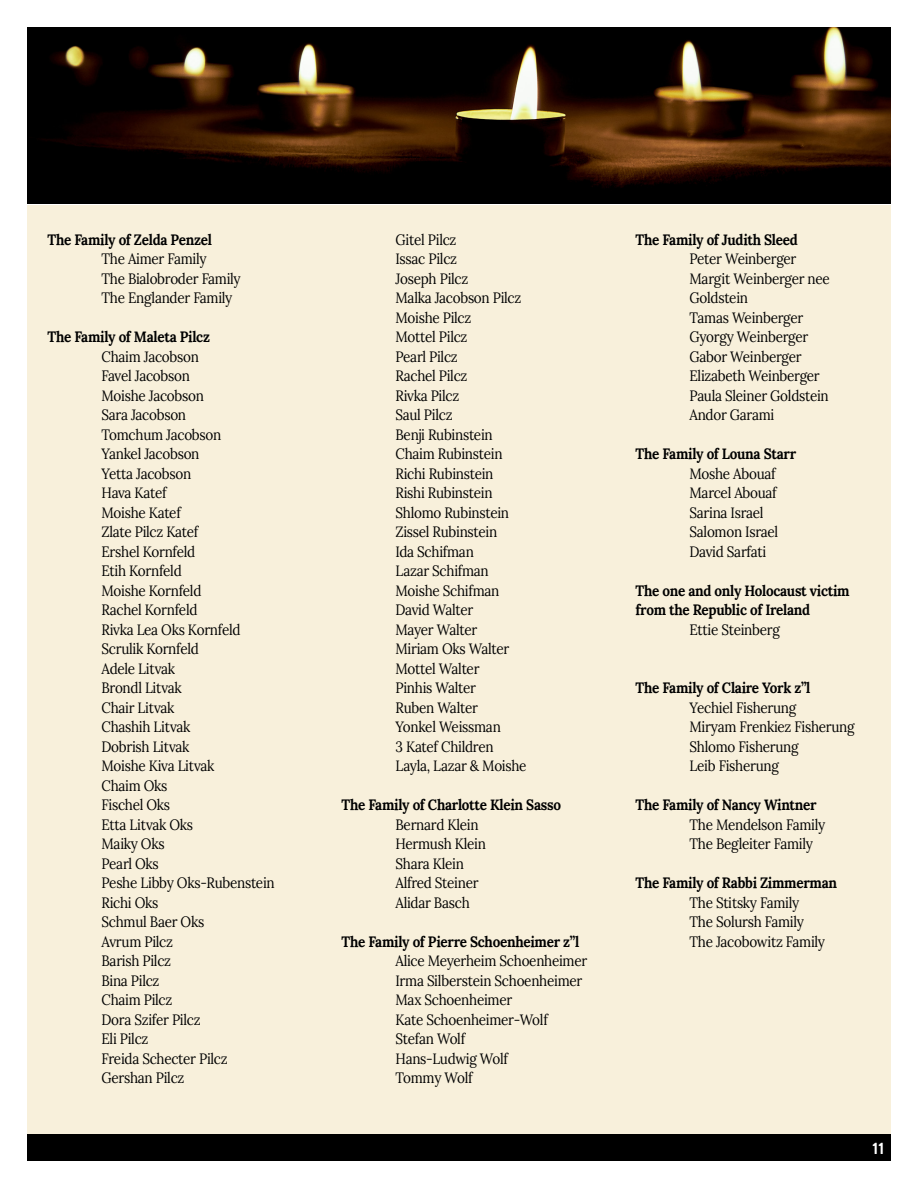
<style>
.page{position:relative;width:918px;height:1188px;background:#fff}
.page>*{position:absolute;margin:0;border:0;box-sizing:border-box;transform-origin:0 0}
.t1{font:700 16.5px "Brandon Grotesque";color:#fff}
.t2{font:15px/19.5px "Lora";letter-spacing:-.02em;color:#000;scale:.9 1}
.t3{font:700 15px/19.5px "Lora";letter-spacing:-.02em;color:#000;scale:.9 1}
</style>
<div class="page">
<div style="left:27px;top:1134px;width:864px;height:27px;background:#000"></div>
<img style="left:27px;top:27px;width:864px;height:176px">
<div style="left:27px;top:205px;width:864px;height:929px;background:#f8f0db"></div>
<p class="t3" style="left:48px;top:228px;width:184px">The Family of Zelda Penzel</p>
<p class="t2" style="left:102px;top:248px;width:118px">The Aimer Family</p>
<p class="t2" style="left:102px;top:268px;width:156px">The Bialobroder Family</p>
<p class="t2" style="left:102px;top:287px;width:147px">The Englander Family</p>
<p class="t3" style="left:48px;top:325px;width:182px">The Family of Maleta Pilcz</p>
<p class="t2" style="left:102px;top:346px;width:110px">Chaim Jacobson</p>
<p class="t2" style="left:102px;top:365px;width:100px">Favel Jacobson</p>
<p class="t2" style="left:102px;top:385px;width:115px">Moishe Jacobson</p>
<p class="t2" style="left:102px;top:404px;width:96px">Sara Jacobson</p>
<p class="t2" style="left:102px;top:424px;width:135px">Tomchum Jacobson</p>
<p class="t2" style="left:102px;top:443px;width:110px">Yankel Jacobson</p>
<p class="t2" style="left:102px;top:463px;width:101px">Yetta Jacobson</p>
<p class="t2" style="left:102px;top:482px;width:74px">Hava Katef</p>
<p class="t2" style="left:102px;top:502px;width:90px">Moishe Katef</p>
<p class="t2" style="left:102px;top:521px;width:109px">Zlate Pilcz Katef</p>
<p class="t2" style="left:102px;top:541px;width:106px">Ershel Kornfeld</p>
<p class="t2" style="left:102px;top:560px;width:91px">Etih Kornfeld</p>
<p class="t2" style="left:102px;top:580px;width:113px">Moishe Kornfeld</p>
<p class="t2" style="left:102px;top:599px;width:108px">Rachel Kornfeld</p>
<p class="t2" style="left:102px;top:619px;width:156px">Rivka Lea Oks Kornfeld</p>
<p class="t2" style="left:102px;top:638px;width:110px">Scrulik Kornfeld</p>
<p class="t2" style="left:102px;top:658px;width:83px">Adele Litvak</p>
<p class="t2" style="left:102px;top:677px;width:91px">Brondl Litvak</p>
<p class="t2" style="left:102px;top:697px;width:82px">Chair Litvak</p>
<p class="t2" style="left:102px;top:716px;width:100px">Chashih Litvak</p>
<p class="t2" style="left:102px;top:736px;width:99px">Dobrish Litvak</p>
<p class="t2" style="left:102px;top:755px;width:127px">Moishe Kiva Litvak</p>
<p class="t2" style="left:102px;top:775px;width:75px">Chaim Oks</p>
<p class="t2" style="left:102px;top:794px;width:78px">Fischel Oks</p>
<p class="t2" style="left:102px;top:814px;width:103px">Etta Litvak Oks</p>
<p class="t2" style="left:102px;top:833px;width:72px">Maiky Oks</p>
<p class="t2" style="left:102px;top:853px;width:65px">Pearl Oks</p>
<p class="t2" style="left:102px;top:872px;width:194px">Peshe Libby Oks-Rubenstein</p>
<p class="t2" style="left:102px;top:892px;width:65px">Richi Oks</p>
<p class="t2" style="left:102px;top:911px;width:116px">Schmul Baer Oks</p>
<p class="t2" style="left:102px;top:931px;width:81px">Avrum Pilcz</p>
<p class="t2" style="left:102px;top:950px;width:79px">Barish Pilcz</p>
<p class="t2" style="left:102px;top:970px;width:66px">Bina Pilcz</p>
<p class="t2" style="left:102px;top:989px;width:80px">Chaim Pilcz</p>
<p class="t2" style="left:102px;top:1009px;width:112px">Dora Szifer Pilcz</p>
<p class="t2" style="left:102px;top:1028px;width:54px">Eli Pilcz</p>
<p class="t2" style="left:102px;top:1048px;width:142px">Freida Schecter Pilcz</p>
<p class="t2" style="left:102px;top:1067px;width:94px">Gershan Pilcz</p>
<p class="t2" style="left:396px;top:229px;width:69px">Gitel Pilcz</p>
<p class="t2" style="left:396px;top:248px;width:70px">Issac Pilcz</p>
<p class="t2" style="left:396px;top:268px;width:82px">Joseph Pilcz</p>
<p class="t2" style="left:396px;top:287px;width:141px">Malka Jacobson Pilcz</p>
<p class="t2" style="left:396px;top:307px;width:86px">Moishe Pilcz</p>
<p class="t2" style="left:396px;top:326px;width:82px">Mottel Pilcz</p>
<p class="t2" style="left:396px;top:346px;width:71px">Pearl Pilcz</p>
<p class="t2" style="left:396px;top:365px;width:81px">Rachel Pilcz</p>
<p class="t2" style="left:396px;top:385px;width:72px">Rivka Pilcz</p>
<p class="t2" style="left:396px;top:404px;width:65px">Saul Pilcz</p>
<p class="t2" style="left:396px;top:424px;width:110px">Benji Rubinstein</p>
<p class="t2" style="left:396px;top:443px;width:120px">Chaim Rubinstein</p>
<p class="t2" style="left:396px;top:463px;width:110px">Richi Rubinstein</p>
<p class="t2" style="left:396px;top:482px;width:109px">Rishi Rubinstein</p>
<p class="t2" style="left:396px;top:502px;width:128px">Shlomo Rubinstein</p>
<p class="t2" style="left:396px;top:521px;width:115px">Zissel Rubinstein</p>
<p class="t2" style="left:396px;top:541px;width:89px">Ida Schifman</p>
<p class="t2" style="left:396px;top:560px;width:105px">Lazar Schifman</p>
<p class="t2" style="left:396px;top:580px;width:117px">Moishe Schifman</p>
<p class="t2" style="left:396px;top:599px;width:88px">David Walter</p>
<p class="t2" style="left:396px;top:619px;width:92px">Mayer Walter</p>
<p class="t2" style="left:396px;top:638px;width:128px">Miriam Oks Walter</p>
<p class="t2" style="left:396px;top:658px;width:95px">Mottel Walter</p>
<p class="t2" style="left:396px;top:677px;width:91px">Pinhis Walter</p>
<p class="t2" style="left:396px;top:697px;width:93px">Ruben Walter</p>
<p class="t2" style="left:396px;top:716px;width:119px">Yonkel Weissman</p>
<p class="t2" style="left:396px;top:736px;width:110px">3 Katef Children</p>
<p class="t2" style="left:396px;top:755px;width:147px">Layla, Lazar &amp; Moishe</p>
<p class="t3" style="left:342px;top:793px;width:245px">The Family of Charlotte Klein Sasso</p>
<p class="t2" style="left:396px;top:814px;width:94px">Bernard Klein</p>
<p class="t2" style="left:396px;top:833px;width:102px">Hermush Klein</p>
<p class="t2" style="left:396px;top:853px;width:78px">Shara Klein</p>
<p class="t2" style="left:396px;top:872px;width:94px">Alfred Steiner</p>
<p class="t2" style="left:396px;top:892px;width:84px">Alidar Basch</p>
<p class="t3" style="left:342px;top:930px;width:266px">The Family of Pierre Schoenheimer z”l</p>
<p class="t2" style="left:396px;top:950px;width:215px">Alice Meyerheim Schoenheimer</p>
<p class="t2" style="left:396px;top:970px;width:209px">Irma Silberstein Schoenheimer</p>
<p class="t2" style="left:396px;top:989px;width:131px">Max Schoenheimer</p>
<p class="t2" style="left:396px;top:1009px;width:171px">Kate Schoenheimer-Wolf</p>
<p class="t2" style="left:396px;top:1028px;width:79px">Stefan Wolf</p>
<p class="t2" style="left:396px;top:1048px;width:127px">Hans-Ludwig Wolf</p>
<p class="t2" style="left:396px;top:1067px;width:87px">Tommy Wolf</p>
<p class="t3" style="left:636px;top:228px;width:182px">The Family of Judith Sleed</p>
<p class="t2" style="left:690px;top:248px;width:120px">Peter Weinberger</p>
<p class="t2" style="left:690px;top:268px;width:157px">Margit Weinberger nee<br>Goldstein</p>
<p class="t2" style="left:690px;top:307px;width:128px">Tamas Weinberger</p>
<p class="t2" style="left:690px;top:326px;width:133px">Gyorgy Weinberger</p>
<p class="t2" style="left:690px;top:346px;width:126px">Gabor Weinberger</p>
<p class="t2" style="left:690px;top:365px;width:146px">Elizabeth Weinberger</p>
<p class="t2" style="left:690px;top:385px;width:156px">Paula Sleiner Goldstein</p>
<p class="t2" style="left:690px;top:404px;width:96px">Andor Garami</p>
<p class="t3" style="left:636px;top:442px;width:180px">The Family of Louna Starr</p>
<p class="t2" style="left:690px;top:463px;width:97px">Moshe Abouaf</p>
<p class="t2" style="left:690px;top:482px;width:99px">Marcel Abouaf</p>
<p class="t2" style="left:690px;top:502px;width:84px">Sarina Israel</p>
<p class="t2" style="left:690px;top:521px;width:100px">Salomon Israel</p>
<p class="t2" style="left:690px;top:541px;width:87px">David Sarfati</p>
<p class="t3" style="left:636px;top:579px;width:239px">The one and only Holocaust victim from the Republic of Ireland</p>
<p class="t2" style="left:690px;top:619px;width:102px">Ettie Steinberg</p>
<p class="t3" style="left:636px;top:676px;width:196px">The Family of Claire York z”l</p>
<p class="t2" style="left:690px;top:697px;width:120px">Yechiel Fisherung</p>
<p class="t2" style="left:690px;top:716px;width:185px">Miryam Frenkiez Fisherung</p>
<p class="t2" style="left:690px;top:736px;width:123px">Shlomo Fisherung</p>
<p class="t2" style="left:690px;top:755px;width:101px">Leib Fisherung</p>
<p class="t3" style="left:636px;top:793px;width:203px">The Family of Nancy Wintner</p>
<p class="t2" style="left:690px;top:814px;width:152px">The Mendelson Family</p>
<p class="t2" style="left:690px;top:833px;width:139px">The Begleiter Family</p>
<p class="t3" style="left:636px;top:871px;width:225px">The Family of Rabbi Zimmerman</p>
<p class="t2" style="left:690px;top:892px;width:123px">The Stitsky Family</p>
<p class="t2" style="left:690px;top:911px;width:129px">The Solursh Family</p>
<p class="t2" style="left:690px;top:931px;width:152px">The Jacobowitz Family</p>
<p class="t1" style="left:873px;top:1137px;width:13px">11</p>
</div>
